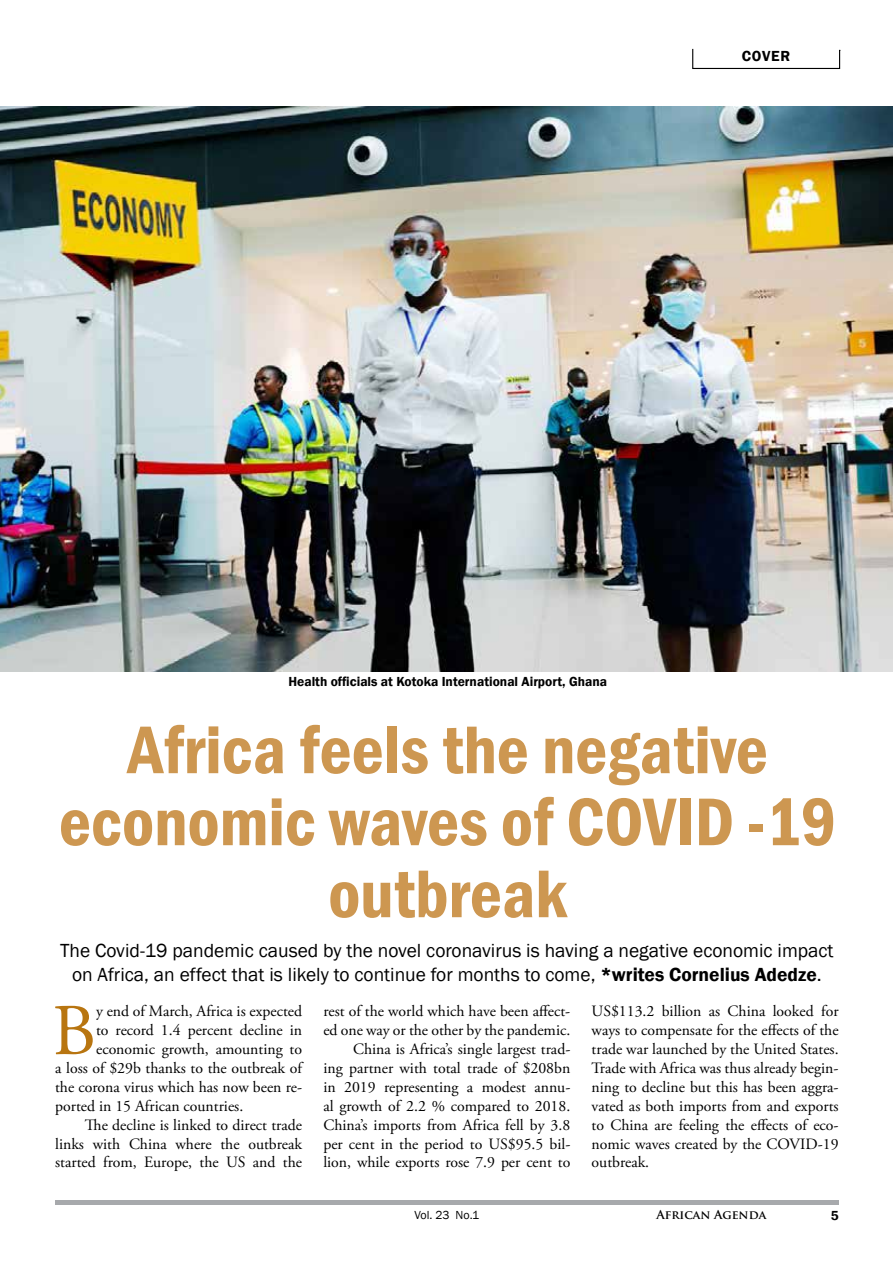
<style>
.page{position:relative;width:893px;height:1263px;background:#fff}
.page>*{position:absolute;margin:0;border:0;box-sizing:border-box;transform-origin:0 0}
.t1{font:72.75px "Adobe Garamond Pro";color:#b87510}
.t2{font:600 condensed 69.9px/72px "Franklin Gothic";color:#cd9751;text-align:center}
.t3{font:19.5px/23.4px "Franklin Gothic";color:#000;text-align:center}
.t4{font:15.75px/18.9px "Adobe Garamond Pro";color:#000;text-align:right}
.t5{font:600 15px "Franklin Gothic";letter-spacing:.05em;color:#000}
.t6{font:600 13.5px "Franklin Gothic";color:#000}
.t7{font:700 12px "Trajan Pro";color:#000}
.t8{font:12px "Franklin Gothic";color:#000}
.s1{font-weight:600}
</style>
<div class="page">
<div style="left:55px;top:1199px;width:784px;height:5px;background:#a7a9ac"></div>
<svg style="left:692px;top:48px;width:149px;height:21px"></svg>
<img style="left:0;top:106px;width:893px;height:566px">
<p class="t5" style="left:742px;top:47px;width:50px">COVER</p>
<p class="t6" style="left:288px;top:673px;width:320px">Health officials at Kotoka International Airport, Ghana</p>
<h2 class="t2" style="left:59px;top:713px;width:779px">Africa feels the negative economic waves of COVID -19 outbreak</h2>
<p class="t3" style="left:60px;top:939px;width:775px">The Covid-19 pandemic caused by the novel coronavirus is having a negative economic impact on Africa, an effect that is likely to continue for months to come, <span class="s1">*writes Cornelius Adedze</span>.</p>
<h1 class="t1" style="left:52px;top:987px;width:46px">B</h1>
<p class="t4" style="left:96px;top:1002px;width:207px">y end of March, Africa is expected</p>
<p class="t4" style="left:96px;top:1021px;width:207px">to record 1.4 percent decline in</p>
<p class="t4" style="left:96px;top:1040px;width:207px">economic growth, amounting to</p>
<p class="t4" style="left:55px;top:1059px;width:248px">a loss of $29b thanks to the outbreak of</p>
<p class="t4" style="left:55px;top:1078px;width:248px">the corona virus which has now been re-</p>
<p class="t4" style="left:55px;top:1097px;width:190px">ported in 15 African countries.</p>
<p class="t4" style="left:85px;top:1116px;width:219px">The decline is linked to direct trade</p>
<p class="t4" style="left:55px;top:1135px;width:248px">links with China where the outbreak</p>
<p class="t4" style="left:55px;top:1153px;width:248px">started from, Europe, the US and the</p>
<p class="t4" style="left:323px;top:1002px;width:248px">rest of the world which have been affect&shy;ed one way or the other by the pandemic.<br>China is Africa’s single largest trad-<br>ing partner with total trade of $208bn in 2019 representing a modest annu&shy;al growth of 2.2 % compared to 2018.<br>China’s imports from Africa fell by 3.8 per cent in the period to US$95.5 bil&shy;lion, while exports rose 7.9 per cent to</p>
<p class="t4" style="left:592px;top:1002px;width:249px;text-align:justify">US$113.2 billion as China looked for ways to compensate for the effects of the trade war launched by the United States.<br>Trade with Africa was thus already begin&shy;ning to decline but this has been aggra&shy;vated as both imports from and exports to China are feeling the effects of eco&shy;nomic waves created by the COVID-19 outbreak.</p>
<p class="t8" style="left:414px;top:1207px;width:66px">Vol. 23 No.1</p>
<p class="t7" style="left:656px;top:1208px;width:111px">African Agenda</p>
<p class="t6" style="left:831px;top:1207px;width:9px">5</p>
</div>
